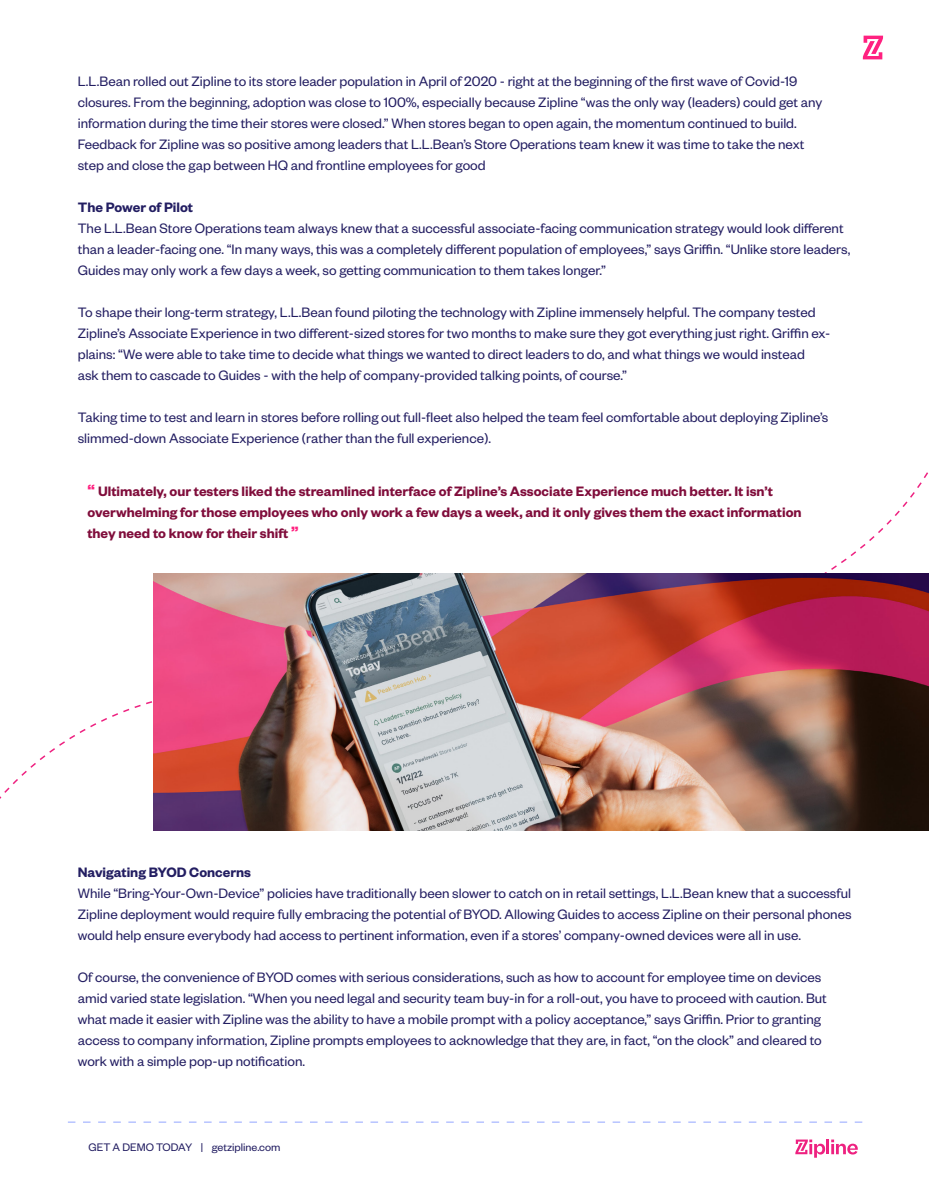
<style>
.page{position:relative;width:929px;height:1199px;background:#fff}
.page>*{position:absolute;margin:0;border:0;box-sizing:border-box;transform-origin:0 0}
.t1{font:15px/21px "Founders Grotesk";color:#231e62}
.t2{font:600 15px/21px "Founders Grotesk";color:#800d3b}
.t3{font:600 15px "Founders Grotesk";color:#231e62}
.t4{font:12px "Founders Grotesk";color:#231e62}
.s1{font-size:18px;color:#ff2180}
</style>
<div class="page">
<svg style="left:863px;top:36px;width:20px;height:23px"></svg>
<svg style="left:795px;top:1139px;width:30px;height:19px"></svg>
<hr style="left:826px;top:1139px;width:3px;height:15px;background:#ee2180">
<svg style="left:831px;top:1139px;width:27px;height:15px"></svg>
<svg style="left:68px;top:1121px;width:794px;height:2px"></svg>
<img style="left:154px;top:573px;width:775px;height:257px">
<p class="t1" style="left:78px;top:70px;width:721px">L.L.Bean rolled out Zipline to its store leader population in April of 2020 - right at the beginning of the first wave of Covid-19</p>
<p class="t1" style="left:78px;top:91px;width:746px">closures. From the beginning, adoption was close to 100%, especially because Zipline “was the only way (leaders) could get any</p>
<p class="t1" style="left:78px;top:112px;width:720px">information during the time their stores were closed.” When stores began to open again, the momentum continued to build.</p>
<p class="t1" style="left:78px;top:133px;width:728px">Feedback for Zipline was so positive among leaders that L.L.Bean’s Store Operations team knew it was time to take the next</p>
<p class="t1" style="left:78px;top:154px;width:409px">step and close the gap between HQ and frontline employees for good</p>
<p class="t3" style="left:78px;top:197px;width:117px">The Power of Pilot</p>
<p class="t1" style="left:78px;top:217px;width:774px">The L.L.Bean Store Operations team always knew that a successful associate-facing communication strategy would look different than a leader-facing one. “In many ways, this was a completely different population of employees,” says Griffin. “Unlike store leaders,<br>Guides may only work a few days a week, so getting communication to them takes longer.”</p>
<p class="t1" style="left:78px;top:301px;width:754px">To shape their long-term strategy, L.L.Bean found piloting the technology with Zipline immensely helpful. The company tested<br>Zipline’s Associate Experience in two different-sized stores for two months to make sure they got everything just right. Griffin ex&shy;plains: “We were able to take time to decide what things we wanted to direct leaders to do, and what things we would instead</p>
<p class="t1" style="left:78px;top:364px;width:551px">ask them to cascade to Guides - with the help of company-provided talking points, of course.”</p>
<p class="t1" style="left:78px;top:406px;width:752px">Taking time to test and learn in stores before rolling out full-fleet also helped the team feel comfortable about deploying Zipline’s slimmed-down Associate Experience (rather than the full experience).</p>
<p class="t2" style="left:87px;top:480px;width:716px"><span class="s1">“</span> Ultimately, our testers liked the streamlined interface of Zipline’s Associate Experience much better. It isn’t overwhelming for those employees who only work a few days a week, and it only gives them the exact information they need to know for their shift <span class="s1">”</span></p>
<p class="t3" style="left:78px;top:863px;width:175px">Navigating BYOD Concerns</p>
<p class="t1" style="left:78px;top:882px;width:775px;text-align:justify">While “Bring-Your-Own-Device” policies have traditionally been slower to catch on in retail settings, L.L.Bean knew that a successful Zipline deployment would require fully embracing the potential of BYOD. Allowing Guides to access Zipline on their personal phones would help ensure everybody had access to pertinent information, even if a stores’ company-owned devices were all in use.</p>
<p class="t1" style="left:78px;top:966px;width:750px">Of course, the convenience of BYOD comes with serious considerations, such as how to account for employee time on devices amid varied state legislation. “When you need legal and security team buy-in for a roll-out, you have to proceed with caution. But what made it easier with Zipline was the ability to have a mobile prompt with a policy acceptance,” says Griffin. Prior to granting</p>
<p class="t1" style="left:78px;top:1029px;width:745px">access to company information, Zipline prompts employees to acknowledge that they are, in fact, “on the clock” and cleared to work with a simple pop-up notification.</p>
<p class="t4" style="left:89px;top:1140px;width:193px">GET A DEMO TODAY | getzipline.com</p>
</div>
